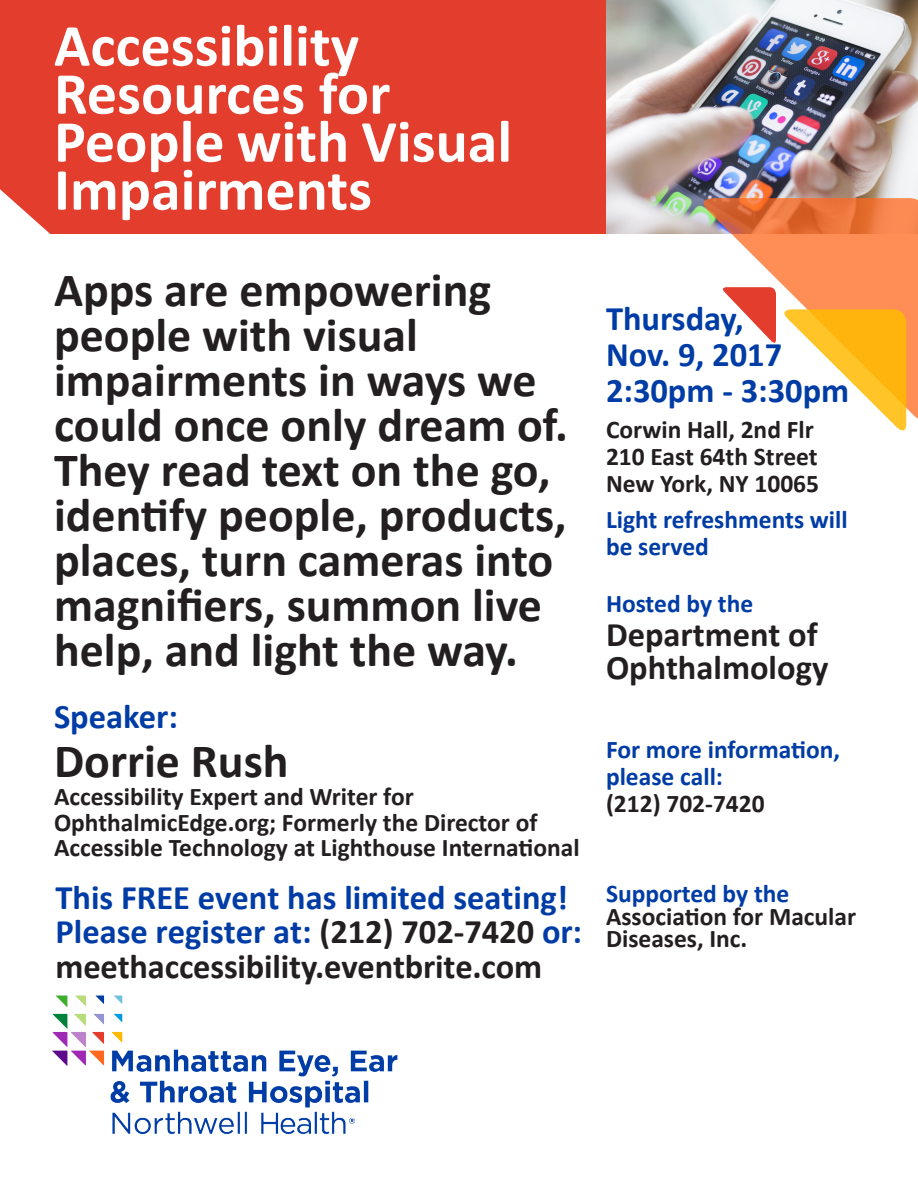
<style>
.page{position:relative;width:918px;height:1188px;background:#fff}
.page>*{position:absolute;margin:0;border:0;box-sizing:border-box;transform-origin:0 0}
.t1{font:700 60px/48px "Calibri";color:#fff}
.t2{font:700 48px/45px "Calibri";color:#231f20}
.t3{font:700 34.5px/36px "Calibri";color:#003ca5}
.t4{font:700 34.5px/33px "Calibri";color:#231f20}
.t5{font:700 25.5px/27px "Calibri";color:#231f20}
.t6{font:700 25.5px/27px "Calibri";color:#003ca5}
.s1{color:#231f20}
.s2{color:#003ca5}
</style>
<div class="page">
<div style="left:0;top:0;width:606px;height:234px;background:#e33d2e"></div>
<img style="left:606px;top:0;width:312px;height:234px">
<svg style="left:702px;top:198px;width:216px;height:224px"></svg>
<svg style="left:720px;top:287px;width:56px;height:59px"></svg>
<svg style="left:783px;top:309px;width:123px;height:122px"></svg>
<img style="left:52px;top:995px;width:346px;height:139px">
<p class="t1" style="left:54px;top:22px;width:338px">Accessibility<br>Resources for</p>
<p class="t1" style="left:54px;top:118px;width:460px">People with Visual<br>Impairments</p>
<p class="t2" style="left:54px;top:268px;width:515px">Apps are empowering people with visual impairments in ways we could once only dream of.<br>They read text on the go, identify people, products, places, turn cameras into magnifiers, summon live help, and light the way.</p>
<p class="t3" style="left:54px;top:698px;width:125px">Speaker:</p>
<p class="t2" style="left:54px;top:738px;width:236px">Dorrie Rush</p>
<p class="t5" style="left:54px;top:784px;width:527px;line-height:25.5px">Accessibility Expert and Writer for<br>OphthalmicEdge.org; Formerly the Director of<br>Accessible Technology at Lighthouse International</p>
<p class="t3" style="left:56px;top:880px;width:528px;line-height:34.5px">This FREE event has limited seating!<br>Please register at: <span class="s1">(212) 702-7420</span> or: <span class="s1">meethaccessibility.eventbrite.com</span></p>
<p class="t3" style="left:606px;top:301px;width:245px">Thursday,<br>Nov. 9, 2017<br>2:30pm - 3:30pm</p>
<p class="t5" style="left:606px;top:416px;width:215px">Corwin Hall, 2nd Flr<br>210 East 64th Street<br>New York, NY 10065</p>
<p class="t6" style="left:606px;top:506px;width:243px">Light refreshments will be served</p>
<p class="t6" style="left:606px;top:590px;width:149px">Hosted by the</p>
<p class="t4" style="left:606px;top:618px;width:224px">Department of<br>Ophthalmology</p>
<p class="t6" style="left:606px;top:736px;width:236px">For more information, please call:<br><span class="s1">(212) 702-7420</span></p>
<p class="t5" style="left:606px;top:883px;width:252px;line-height:22.5px"><span class="s2">Supported by the<br></span>Association for Macular<br>Diseases, Inc.</p>
</div>
